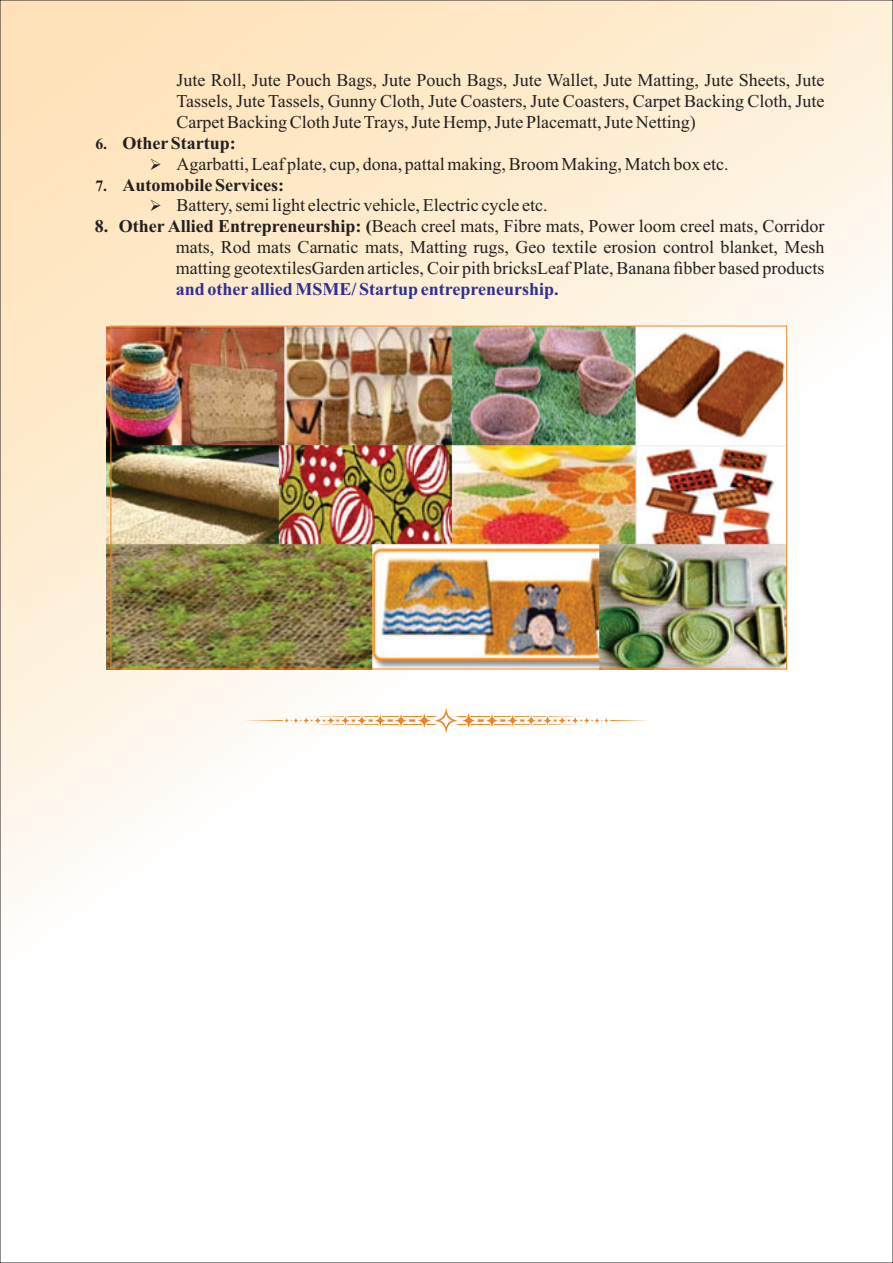
<style>
.page{position:relative;width:893px;height:1263px;background:#fff}
.page>*{position:absolute;margin:0;border:0;box-sizing:border-box;transform-origin:0 0}
.t1{font:18px/21px "Times New Roman";color:#231f20;text-align:justify}
.t2{font:700 18px "Times New Roman";color:#2e3092}
.t3{font:700 18px "Times New Roman";color:#231f20}
.s1{font-size:15.75px}
.s2{font-weight:700}
</style>
<div class="page">
<img style="left:2px;top:2px;width:889px;height:898px">
<img style="left:106px;top:326px;width:679px;height:343px">
<svg style="left:243px;top:720px;width:40px;height:1px"></svg>
<svg style="left:284px;top:717px;width:6px;height:7px"></svg>
<svg style="left:293px;top:717px;width:6px;height:7px"></svg>
<svg style="left:610px;top:720px;width:40px;height:1px"></svg>
<svg style="left:300px;top:707px;width:293px;height:26px"></svg>
<svg style="left:603px;top:717px;width:6px;height:7px"></svg>
<svg style="left:594px;top:717px;width:6px;height:7px"></svg>
<svg style="left:583px;top:716px;width:7px;height:9px"></svg>
<svg style="left:571px;top:716px;width:8px;height:9px"></svg>
<svg style="left:558px;top:715px;width:9px;height:11px"></svg>
<svg style="left:542px;top:715px;width:11px;height:11px"></svg>
<svg style="left:525px;top:714px;width:12px;height:13px"></svg>
<svg style="left:506px;top:713px;width:13px;height:15px"></svg>
<svg style="left:485px;top:712px;width:14px;height:17px"></svg>
<svg style="left:461px;top:711px;width:16px;height:19px"></svg>
<p class="t1" style="left:176px;top:71px;width:650px">Jute Roll, Jute Pouch Bags, Jute Pouch Bags, Jute Wallet, Jute Matting, Jute Sheets, Jute Tassels, Jute Tassels, Gunny Cloth, Jute Coasters, Jute Coasters, Carpet Backing Cloth, Jute Carpet Backing Cloth Jute Trays, Jute Hemp, Jute Placematt, Jute Netting)</p>
<p class="t3" style="left:95px;top:136px;width:142px"><span class="s1">6.</span> Other Startup:</p>
<p class="t1" style="left:149px;top:155px;width:581px">➢ Agarbatti, Leaf plate, cup, dona, pattal making, Broom Making, Match box etc.</p>
<p class="t3" style="left:95px;top:178px;width:190px"><span class="s1">7.</span> Automobile Services:</p>
<p class="t1" style="left:149px;top:197px;width:400px">➢ Battery, semi light electric vehicle, Electric cycle etc.</p>
<p class="t1" style="left:176px;top:218px;width:650px;text-indent:-81px"><span class="s2">8. Other Allied Entrepreneurship: (</span>Beach creel mats, Fibre mats, Power loom creel mats, Corridor mats, Rod mats Carnatic mats, Matting rugs, Geo textile erosion control blanket, Mesh matting geotextilesGarden articles, Coir pith bricksLeaf Plate, Banana fibber based products</p>
<p class="t2" style="left:176px;top:283px;width:385px">and other allied MSME/ Startup entrepreneurship.</p>
</div>
